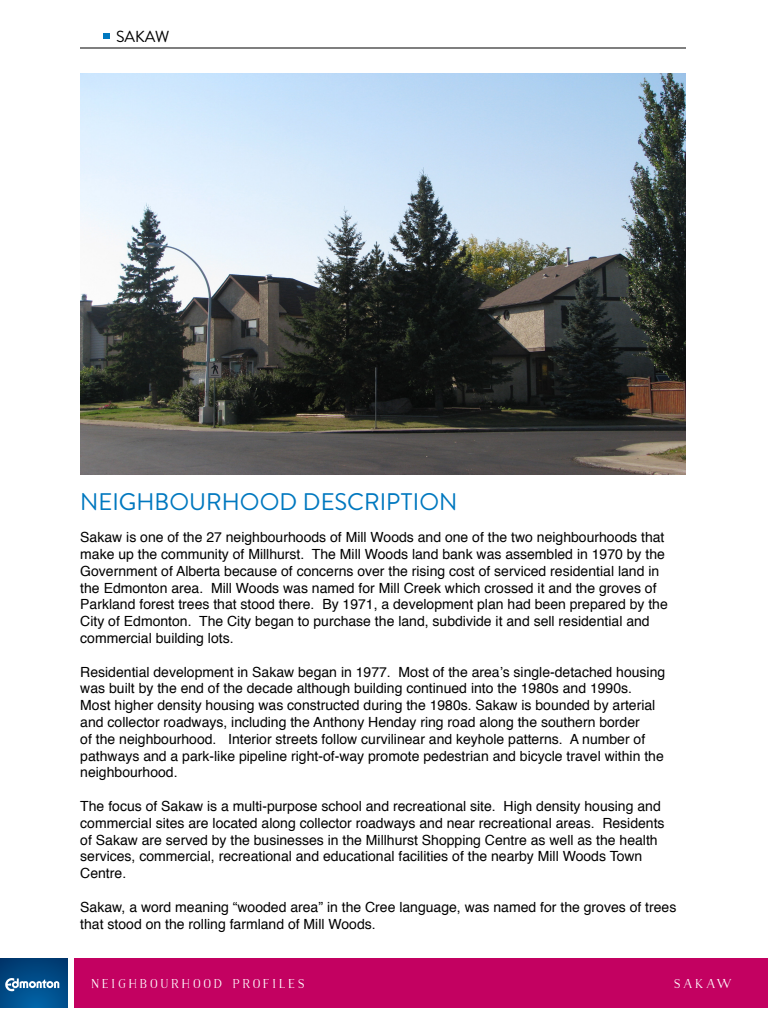
<style>
.page{position:relative;width:768px;height:1024px;background:#fff}
.page>*{position:absolute;margin:0;border:0;box-sizing:border-box;transform-origin:0 0}
.t1{font:24px "Brandon Text";color:#0078bf}
.t2{font:16px "Brandon Text";color:#000}
.t3{font:14px/16.8px "Helvetica";color:#000}
.t4{font:700 12px "Naive";letter-spacing:.2em;color:#fff}
</style>
<div class="page">
<div style="left:0;top:958px;width:68px;height:50px;background:linear-gradient(to bottom,#00396f,#015999)"></div>
<svg style="left:5px;top:978px;width:54px;height:13px"></svg>
<div style="left:74px;top:958px;width:694px;height:50px;background:#c30161"></div>
<hr style="left:80px;top:48px;width:606px;height:1px;background:#000">
<svg style="left:104px;top:34px;width:6px;height:5px"></svg>
<img style="left:80px;top:73px;width:606px;height:402px">
<p class="t2" style="left:116px;top:25px;width:55px">SAKAW</p>
<h1 class="t1" style="left:80px;top:485px;width:379px">NEIGHBOURHOOD DESCRIPTION</h1>
<p class="t3" style="left:80px;top:529px;width:589px">Sakaw is one of the 27 neighbourhoods of Mill Woods and one of the two neighbourhoods that make up the community of Millhurst. The Mill Woods land bank was assembled in 1970 by the Government of Alberta because of concerns over the rising cost of serviced residential land in the Edmonton area. Mill Woods was named for Mill Creek which crossed it and the groves of Parkland forest trees that stood there. By 1971, a development plan had been prepared by the City of Edmonton. The City began to purchase the land, subdivide it and sell residential and commercial building lots.</p>
<p class="t3" style="left:80px;top:664px;width:586px">Residential development in Sakaw began in 1977. Most of the area’s single-detached housing was built by the end of the decade although building continued into the 1980s and 1990s.<br>Most higher density housing was constructed during the 1980s. Sakaw is bounded by arterial and collector roadways, including the Anthony Henday ring road along the southern border<br>of the neighbourhood. Interior streets follow curvilinear and keyhole patterns. A number of pathways and a park-like pipeline right-of-way promote pedestrian and bicycle travel within the neighbourhood.</p>
<p class="t3" style="left:80px;top:798px;width:586px">The focus of Sakaw is a multi-purpose school and recreational site. High density housing and commercial sites are located along collector roadways and near recreational areas. Residents of Sakaw are served by the businesses in the Millhurst Shopping Centre as well as the health services, commercial, recreational and educational facilities of the nearby Mill Woods Town Centre.</p>
<p class="t3" style="left:80px;top:899px;width:598px">Sakaw, a word meaning “wooded area” in the Cree language, was named for the groves of trees that stood on the rolling farmland of Mill Woods.</p>
<p class="t4" style="left:91px;top:976px;width:215px">NEIGHBOURHOOD PROFILES</p>
<p class="t4" style="left:674px;top:976px;width:60px">SAKAW</p>
</div>
